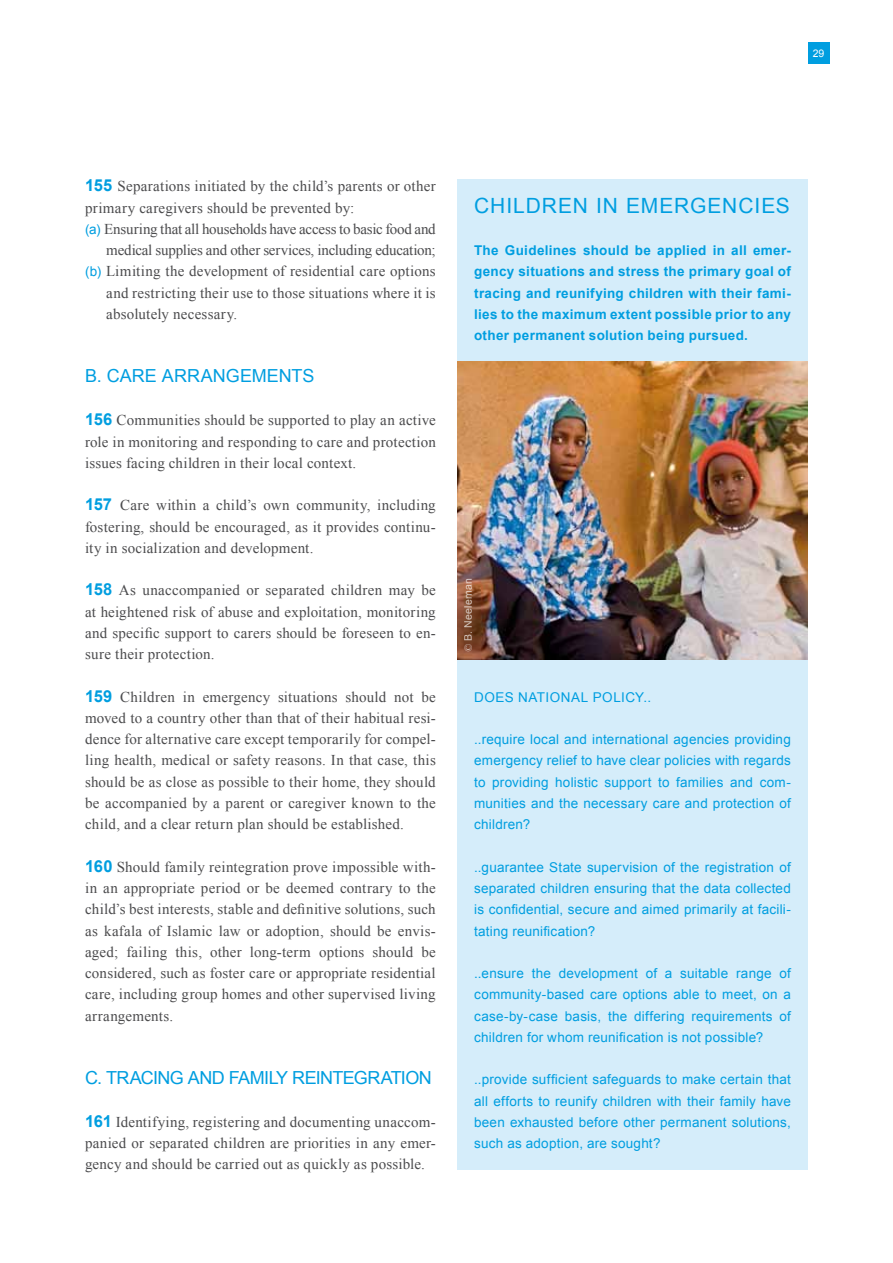
<style>
.page{position:relative;width:893px;height:1263px;background:#fff}
.page>*{position:absolute;margin:0;border:0;box-sizing:border-box;transform-origin:0 0}
.t1{font:21px "Arial";letter-spacing:.05em;color:#009ee0}
.t2{font:18px "Arial";letter-spacing:-.015em;color:#009ee0}
.t3{font:18px "Arial";letter-spacing:.02em;color:#009ee0}
.t4{font:15px/21.3px "Times New Roman";letter-spacing:.01em;color:#4b4b4d;text-align:justify}
.t5{font:15px "Times New Roman";letter-spacing:-.015em;color:#4b4b4d}
.t6{font:13.5px/21.3px "Arial";letter-spacing:.015em;color:#009ee0;text-align:justify}
.t7{font:700 13.5px/21.3px "Arial";letter-spacing:.025em;color:#009ee0;text-align:justify}
.t8{font:13.5px "Arial";letter-spacing:.035em;color:#009ee0}
.t9{font:10.5px "Arial";letter-spacing:.025em;color:#fff}
.s1{font-family:"Arial";font-weight:700;font-size:16.5px;color:#009ee0}
.s2{font-family:"Arial";font-size:13.5px;color:#009ee0}
.s3{font-family:"Times New Roman";font-style:italic}
</style>
<div class="page">
<div style="left:457px;top:179px;width:351px;height:990px;background:#d5edfa"></div>
<img style="left:457px;top:362px;width:351px;height:297px">
<div style="left:808px;top:43px;width:21px;height:21px;background:#009ee0"></div>
<p class="t9" style="left:813px;top:46px;width:13px">29</p>
<p class="t4" style="left:85px;top:175px;width:352px"><span class="s1">155</span> Separations initiated by the child’s parents or other</p>
<p class="t4" style="left:85px;top:197px;width:271px">primary caregivers should be prevented by:</p>
<p class="t5" style="left:85px;top:219px;width:352px"><span class="s2">(a)</span> Ensuring that all households have access to basic food and</p>
<p class="t5" style="left:106px;top:240px;width:331px">medical supplies and other services, including education;</p>
<p class="t4" style="left:85px;top:260px;width:352px"><span class="s2">(b)</span> Limiting the development of residential care options</p>
<p class="t4" style="left:106px;top:282px;width:331px">and restricting their use to those situations where it is</p>
<p class="t4" style="left:106px;top:303px;width:132px">absolutely necessary.</p>
<p class="t3" style="left:85px;top:364px;width:130px">B. Care arrang</p>
<p class="t2" style="left:240px;top:364px;width:76px">em ents</p>
<p class="t4" style="left:85px;top:409px;width:352px"><span class="s1">156</span> Communities should be supported to play an active role in monitoring and responding to care and protection issues facing children in their local context.</p>
<p class="t4" style="left:85px;top:494px;width:352px"><span class="s1">157</span> Care within a child’s own community, including fostering, should be encouraged, as it provides continu&shy;ity in socialization and development.</p>
<p class="t4" style="left:85px;top:579px;width:352px"><span class="s1">158</span> As unaccompanied or separated children may be at heightened risk of abuse and exploitation, monitoring and specific support to carers should be foreseen to en&shy;sure their protection.</p>
<p class="t4" style="left:85px;top:686px;width:352px"><span class="s1">159</span> Children in emergency situations should not be moved to a country other than that of their habitual resi&shy;dence for alternative care except temporarily for compel&shy;ling health, medical or safety reasons. In that case, this should be as close as possible to their home, they should be accompanied by a parent or caregiver known to the child, and a clear return plan should be established.</p>
<p class="t4" style="left:85px;top:856px;width:352px"><span class="s1">160</span> Should family reintegration prove impossible with&shy;in an appropriate period or be deemed contrary to the child’s best interests, stable and definitive solutions, such as kafala of Islamic law or adoption, should be envis&shy;aged; failing this, other long-term options should be considered, such as foster care or appropriate residential care, including group homes and other supervised living arrangements.</p>
<p class="t2" style="left:85px;top:1066px;width:345px">C. Tracing an d fam ily reinteg ration</p>
<p class="t4" style="left:85px;top:1111px;width:352px"><span class="s1">161</span> Identifying, registering and documenting unaccom&shy;panied or separated children are priorities in any emer&shy;gency and should be carried out as quickly as possible.</p>
<h1 class="t1" style="left:474px;top:191px;width:31px">CHILDRE</h1>
<h1 class="t1" style="left:573px;top:191px;width:194px">N IN EMERGENCIES</h1>
<p class="t7" style="left:474px;top:240px;width:318px">The Guidelines should be applied in all emer&shy;gency situations and stress the primary goal of tracing and reunifying children with their fami&shy;lies to the maximum extent possible prior to any other permanent solution being pursued.</p>
<p class="t9" style="left:461px;top:652px;width:76px;rotate:-90deg"><span class="s3">©</span> B. Neeleman</p>
<p class="t8" style="left:474px;top:688px;width:178px">Does national policy..</p>
<p class="t6" style="left:474px;top:729px;width:319px">..require local and international agencies providing emergency relief to have clear policies with regards to providing holistic support to families and com&shy;munities and the necessary care and protection of children?</p>
<p class="t6" style="left:474px;top:856px;width:319px">..guarantee State supervision of the registration of separated children ensuring that the data collected is confidential, secure and aimed primarily at facili&shy;tating reunification?</p>
<p class="t6" style="left:474px;top:963px;width:319px">..ensure the development of a suitable range of community-based care options able to meet, on a case-by-case basis, the differing requirements of children for whom reunification is not possible?</p>
<p class="t6" style="left:474px;top:1069px;width:318px">..provide sufficient safeguards to make certain that all efforts to reunify children with their family have been exhausted before other permanent solutions, such as adoption, are sought?</p>
</div>
